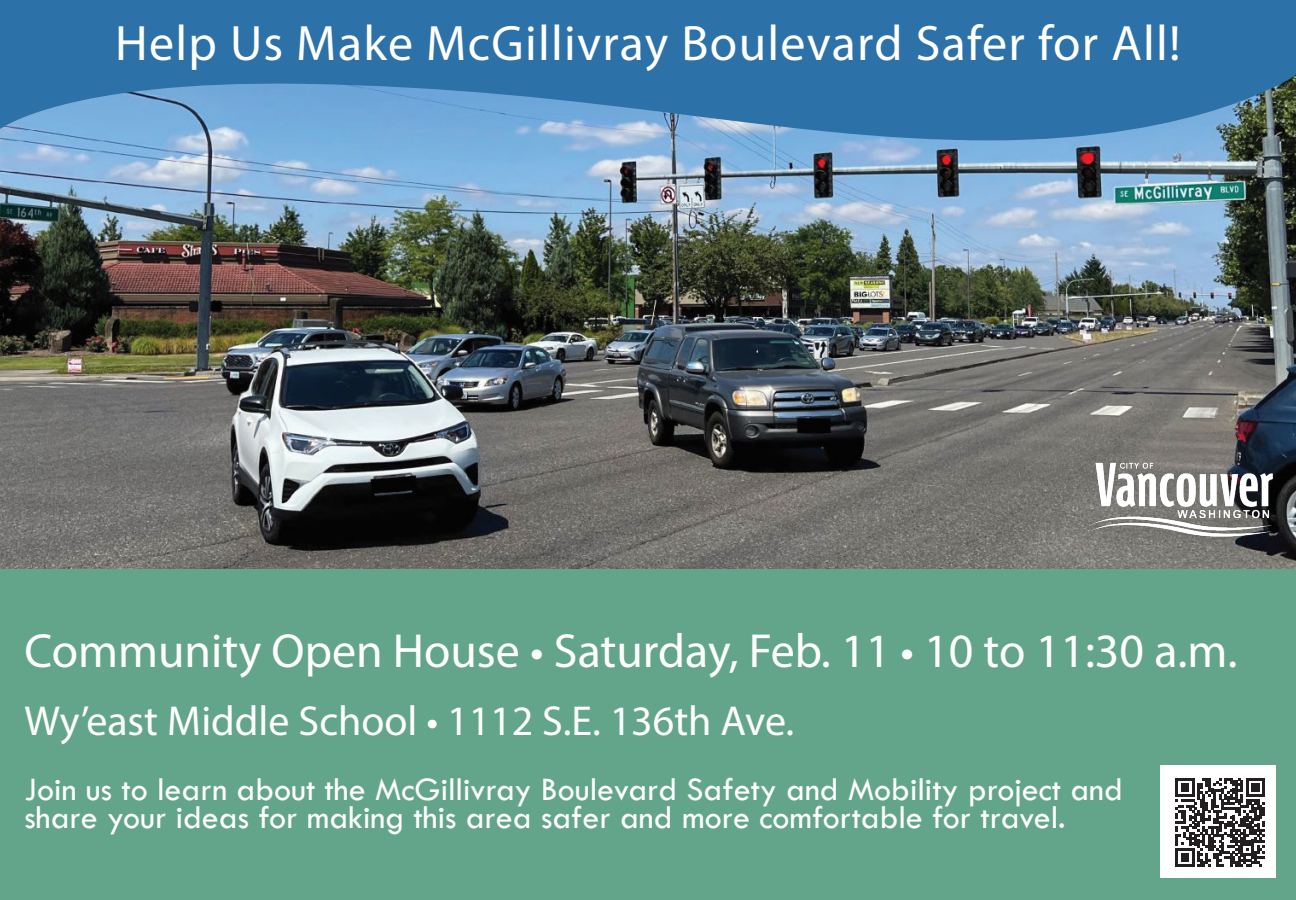
<style>
.page{position:relative;width:1296px;height:900px;background:#fff}
.page>*{position:absolute;margin:0;border:0;box-sizing:border-box;transform-origin:0 0}
.t1{font:50px "Myriad Pro";letter-spacing:.025em;color:#fff}
.t2{font:48px "Myriad Pro";color:#fff}
.t3{font:42px "Myriad Pro";color:#fff}
.t4{font:34px/28px "Tw Cen";color:#fff}
</style>
<div class="page">
<img style="left:0;top:140px;width:1296px;height:430px">
<div style="left:0;top:570px;width:1296px;height:330px;background:#63a58b"></div>
<svg style="left:0;top:0;width:1296px;height:140px;background:#3c7cb0"></svg>
<div style="left:1161px;top:765px;width:115px;height:113px;background:#fff"></div>
<svg style="left:1175px;top:778px;width:90px;height:89px"></svg>
<img style="left:1087px;top:456px;width:189px;height:82px">
<p class="t1" style="left:115px;top:13px;width:1067px">Help Us Make McGillivray Boulevard Safer for All!</p>
<p class="t2" style="left:24px;top:621px;width:1214px">Community Open House • Saturday, Feb. 11 • 10 to 11:30 a.m.</p>
<p class="t3" style="left:24px;top:695px;width:771px">Wy’east Middle School • 1112 S.E. 136th Ave.</p>
<p class="t4" style="left:24px;top:776px;width:1100px">Join us to learn about the McGillivray Boulevard Safety and Mobility project and share your ideas for making this area safer and more comfortable for travel.</p>
</div>
